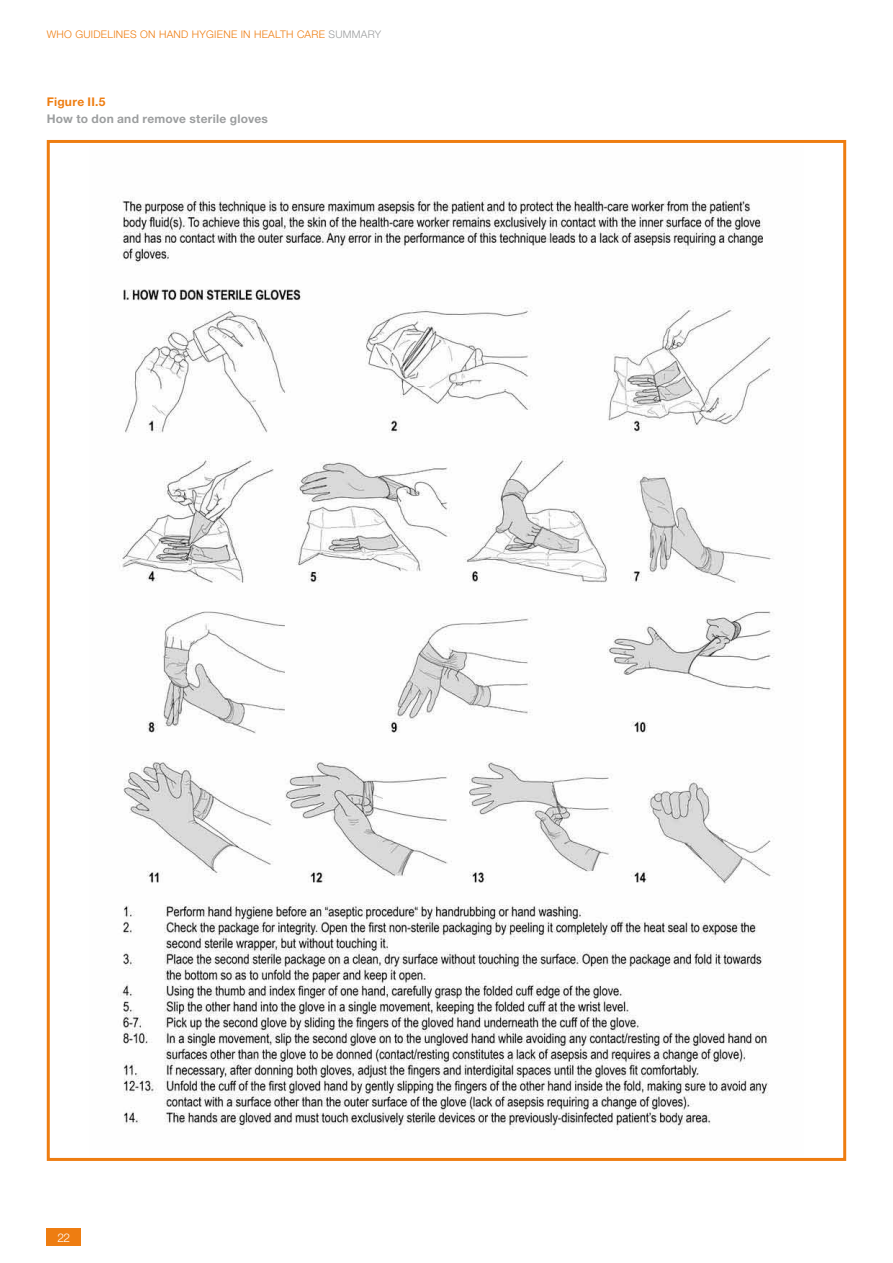
<style>
.page{position:relative;width:893px;height:1263px;background:#fff}
.page>*{position:absolute;margin:0;border:0;box-sizing:border-box;transform-origin:0 0}
.t1{font:700 12px "Helvetica Neue";letter-spacing:.02em;color:#9c9e9f}
.t2{font:700 12px "Helvetica Neue";letter-spacing:.02em;color:#ee7d11}
.t3{font:300 12px "Helvetica Neue";color:#fff}
.t4{font:300 10.5px "Helvetica Neue";letter-spacing:.025em;color:#ee7d11}
.s1{color:#9c9e9f}
</style>
<div class="page">
<div style="left:47px;top:1229px;width:34px;height:17px;background:#ee7d11"></div>
<img style="left:118px;top:197px;width:656px;height:933px">
<p class="t4" style="left:47px;top:31px;width:336px">WHO GUIDELINES ON HAND HYGIENE IN HEALTH CARE <span class="s1">SUMMARY</span></p>
<p class="t2" style="left:47px;top:98px;width:60px">Figure II.5</p>
<p class="t1" style="left:47px;top:115px;width:223px">How to don and remove sterile gloves</p>
<p class="t3" style="left:57px;top:1233px;width:14px">22</p>
</div>
